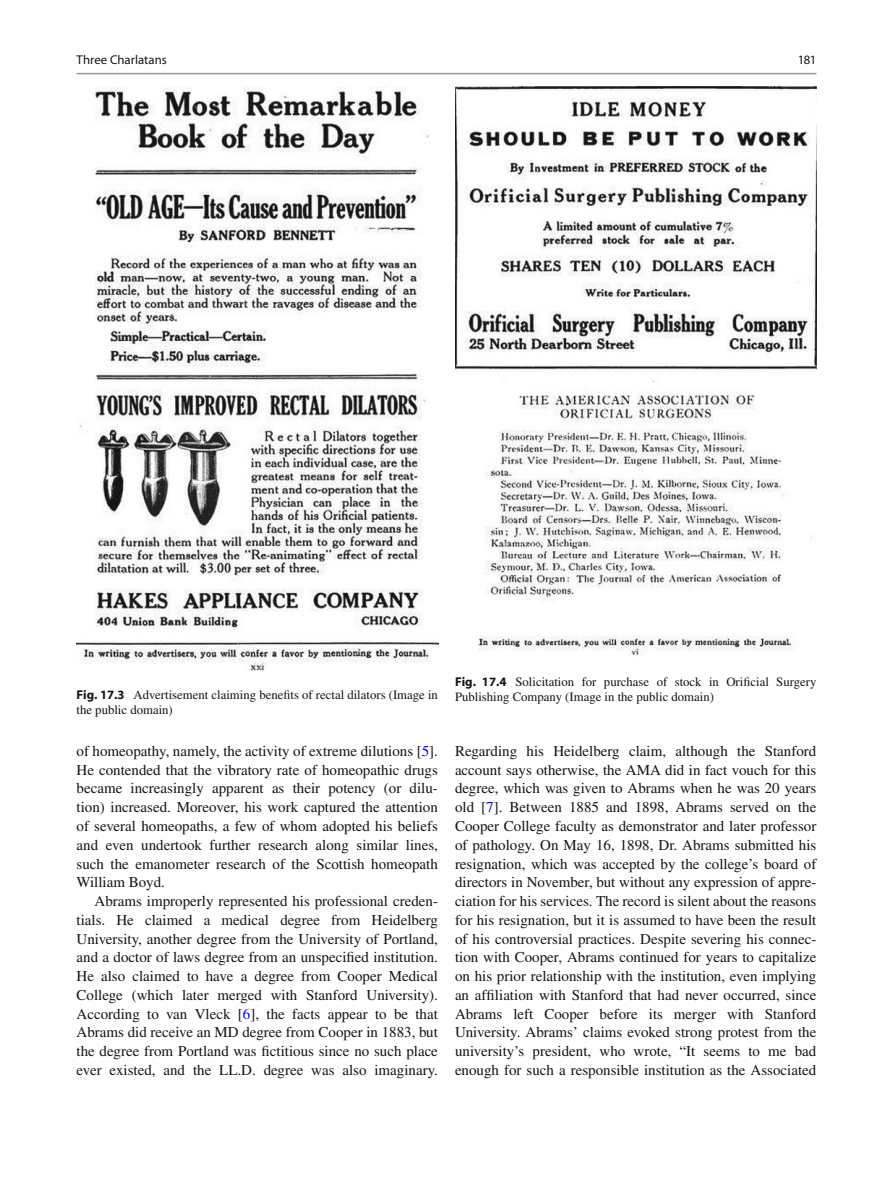
<style>
.page{position:relative;width:893px;height:1187px;background:#fff}
.page>*{position:absolute;margin:0;border:0;box-sizing:border-box;transform-origin:0 0}
.t1{font:15px/18.8px "Times";color:#131413;text-align:justify}
.t2{font:12.75px/15px "Times";color:#131413}
.t3{font:12.75px "Myriad";letter-spacing:.005em;color:#131413}
.s1{font-family:"Myriad";font-weight:700}
.s2{color:#00f}
</style>
<div class="page">
<img style="left:77px;top:87px;width:361px;height:583px">
<img style="left:455px;top:87px;width:361px;height:568px">
<hr style="left:77px;top:73px;width:739px;height:1px;background:#989898">
<p class="t3" style="left:77px;top:55px;width:92px">Three Charlatans</p>
<p class="t3" style="left:798px;top:55px;width:20px">181</p>
<p class="t2" style="left:77px;top:688px;width:363px"><span class="s1">Fig. 17.3</span> Advertisement claiming benefits of rectal dilators (Image in the public domain)</p>
<p class="t1" style="left:77px;top:743px;width:363px">of homeopathy, namely, the activity of extreme dilutions [ <span class="s2">5</span> ].<br>He contended that the vibratory rate of homeopathic drugs became increasingly apparent as their potency (or dilu&shy;tion) increased. Moreover, his work captured the attention of several homeopaths, a few of whom adopted his beliefs and even undertook further research along similar lines, such the emanometer research of the Scottish homeopath William Boyd.</p>
<p class="t1" style="left:77px;top:893px;width:363px;text-indent:18px">Abrams improperly represented his professional creden&shy;tials. He claimed a medical degree from Heidelberg University, another degree from the University of Portland, and a doctor of laws degree from an unspecified institution.<br>He also claimed to have a degree from Cooper Medical College (which later merged with Stanford University).<br>According to van Vleck [ <span class="s2">6</span> ], the facts appear to be that Abrams did receive an MD degree from Cooper in 1883, but the degree from Portland was fictitious since no such place ever existed, and the LL.D. degree was also imaginary.</p>
<p class="t2" style="left:455px;top:675px;width:363px"><span class="s1">Fig. 17.4</span> Solicitation for purchase of stock in Orificial Surgery<br>Publishing Company (Image in the public domain)</p>
<p class="t1" style="left:455px;top:743px;width:363px">Regarding his Heidelberg claim, although the Stanford account says otherwise, the AMA did in fact vouch for this degree, which was given to Abrams when he was 20 years old [ <span class="s2">7</span> ]. Between 1885 and 1898, Abrams served on the Cooper College faculty as demonstrator and later professor of pathology. On May 16, 1898, Dr. Abrams submitted his resignation, which was accepted by the college’s board of directors in November, but without any expression of appre&shy;ciation for his services. The record is silent about the reasons for his resignation, but it is assumed to have been the result of his controversial practices. Despite severing his connec&shy;tion with Cooper, Abrams continued for years to capitalize on his prior relationship with the institution, even implying an affiliation with Stanford that had never occurred, since Abrams left Cooper before its merger with Stanford University. Abrams’ claims evoked strong protest from the university’s president, who wrote, “It seems to me bad enough for such a responsible institution as the Associated</p>
</div>
